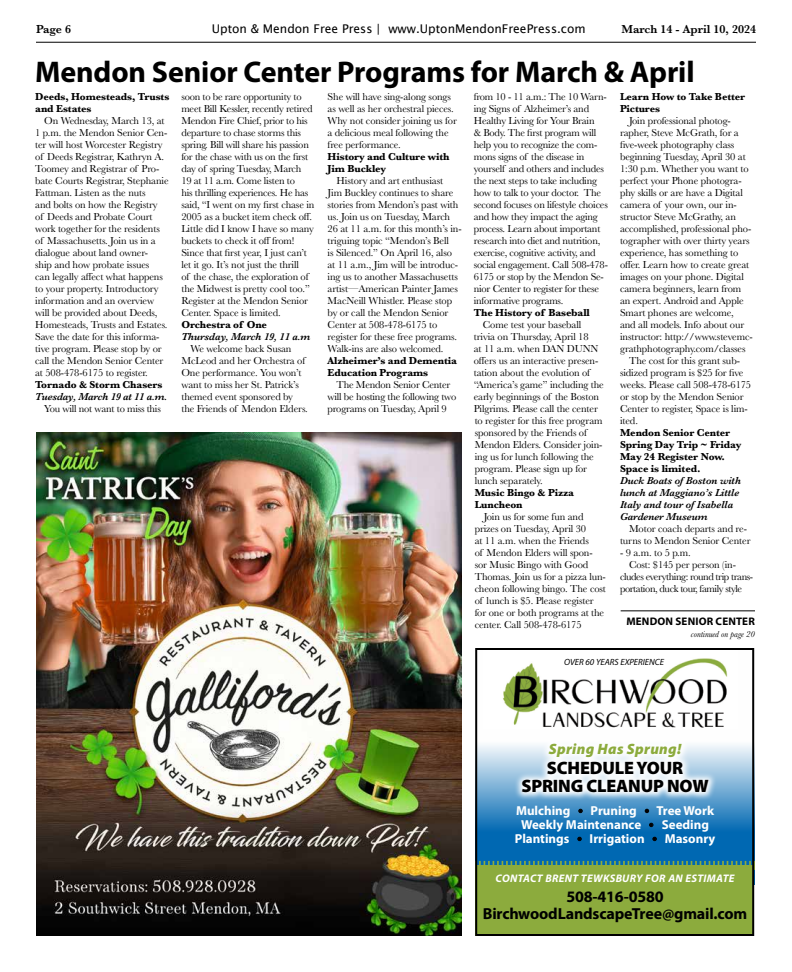
<style>
.page{position:relative;width:792px;height:972px;background:#fff}
.page>*{position:absolute;margin:0;border:0;box-sizing:border-box;transform-origin:0 0}
.t1{font:700 30px "Myriad Pro";letter-spacing:-.005em;color:#000}
.t2{font:900 18px/18px "Myriad Pro";letter-spacing:-.01em;color:#000;text-align:center}
.t3{font:700 16px/17px "Myriad Pro";letter-spacing:-.01em;color:#000;text-align:center}
.t4{font:italic 900 15px "Myriad Pro";letter-spacing:.02em;color:#8cab3d}
.t5{font:700 13px/14px "Myriad Pro";color:#fff;text-align:center}
.t6{font:12px "Lucida Grande";color:#000}
.t7{font:600 12px "Baskerville";color:#000}
.t8{font:italic 700 11px "Myriad Pro";letter-spacing:.03em;color:#fff}
.t9{font:700 11px "Myriad Pro";letter-spacing:.015em;color:#000}
.t10{font:10.5px/12px "Baskerville";letter-spacing:-.01em;color:#000}
.t11{font:700 10.5px/12px "Baskerville";letter-spacing:-.01em;color:#000}
.t12{font:italic 600 10.5px/12px "Baskerville";letter-spacing:-.01em;color:#000}
.t13{font:10.5px "Baskerville";letter-spacing:-.04em;color:#000}
.t14{font:italic 9px "Myriad Pro";color:#000}
.t15{font:italic 9px "Baskerville";letter-spacing:-.005em;color:#000}
.s1{font-weight:900;font-size:12px;color:#000}
</style>
<div class="page">
<hr style="left:621px;top:611px;width:134px;height:1px;background:#000">
<img style="left:37px;top:432px;width:424px;height:504px">
<svg style="left:478px;top:745px;width:273px;height:116px;background:#3285c0"></svg>
<img style="left:503px;top:658px;width:225px;height:70px">
<div style="left:478px;top:861px;width:277px;height:75px;background:#8cab3d"></div>
<div style="left:475px;top:648px;width:279px;height:288px;border:2px solid #000"></div>
<svg style="left:514px;top:745px;width:203px;height:56px"></svg>
<hr style="left:36px;top:42px;width:720px;height:1px;background:#000">
<p class="t7" style="left:36px;top:21px;width:37px">Page 6</p>
<p class="t6" style="left:212px;top:22px;width:375px">Upton &amp; Mendon Free Press | www.UptonMendonFreePress.com</p>
<p class="t7" style="left:621px;top:21px;width:136px">March 14 - April 10, 2024</p>
<h1 class="t1" style="left:35px;top:52px;width:661px">Mendon Senior Center Programs for March &amp; April</h1>
<p class="t11" style="left:35px;top:91px;width:136px">Deeds, Homesteads, Trusts and Estates</p>
<p class="t10" style="left:35px;top:115px;width:135px;text-indent:9px">On Wednesday, March 13, at<br>1 p.m. the Mendon Senior Cen&shy;ter will host Worcester Registry of Deeds Registrar, Kathryn A.<br>Toomey and Registrar of Pro&shy;bate Courts Registrar, Stephanie<br>Fattman. Listen as the nuts<br>and bolts on how the Registry<br>of Deeds and Probate Court work together for the residents of Massachusetts. Join us in a dialogue about land owner-<br>ship and how probate issues<br>can legally affect what happens to your property. Introductory information and an overview will be provided about Deeds,<br>Homesteads, Trusts and Estates.<br>Save the date for this informa&shy;tive program. Please stop by or call the Mendon Senior Center at 508-478-6175 to register.</p>
<p class="t11" style="left:35px;top:379px;width:129px">Tornado &amp; Storm Chasers</p>
<p class="t12" style="left:35px;top:391px;width:134px">Tuesday, March 19 at 11 a.m.</p>
<p class="t10" style="left:44px;top:403px;width:118px">You will not want to miss this</p>
<p class="t10" style="left:181px;top:91px;width:135px">soon to be rare opportunity to meet Bill Kessler, recently retired<br>Mendon Fire Chief, prior to his departure to chase storms this spring. Bill will share his passion for the chase with us on the first day of spring Tuesday, March<br>19 at 11 a.m. Come listen to<br>his thrilling experiences. He has said, “I went on my first chase in<br>2005 as a bucket item check off.<br>Little did I know I have so many buckets to check it off from!<br>Since that first year, I just can’t let it go. It’s not just the thrill<br>of the chase, the exploration of the Midwest is pretty cool too.”<br>Register at the Mendon Senior<br>Center. Space is limited.</p>
<p class="t11" style="left:181px;top:319px;width:87px">Orchestra of One</p>
<p class="t12" style="left:181px;top:331px;width:131px">Thursday, March 19, 11 a.m</p>
<p class="t10" style="left:181px;top:343px;width:128px;text-indent:9px">We welcome back Susan<br>McLeod and her Orchestra of<br>One performance. You won’t want to miss her St. Patrick’s themed event sponsored by the Friends of Mendon Elders.</p>
<p class="t10" style="left:474px;top:91px;width:136px">from 10 - 11 a.m.: The 10 Warn&shy;ing Signs of Alzheimer’s and<br>Healthy Living for Your Brain<br>&amp; Body. The first program will help you to recognize the com&shy;mons signs of the disease in yourself and others and includes the next steps to take including how to talk to your doctor. The second focuses on lifestyle choices and how they impact the aging process. Learn about important research into diet and nutrition, exercise, cognitive activity, and social engagement. Call 508-478-<br>6175 or stop by the Mendon Se&shy;nior Center to register for these informative programs.</p>
<p class="t11" style="left:474px;top:307px;width:118px">The History of Baseball</p>
<p class="t10" style="left:474px;top:319px;width:132px;text-indent:9px">Come test your baseball trivia on Thursday, April 18<br>at 11 a.m. when DAN DUNN offers us an interactive presen&shy;tation about the evolution of “America’s game” including the early beginnings of the Boston<br>Pilgrims. Please call the center to register for this free program sponsored by the Friends of<br>Mendon Elders. Consider join&shy;ing us for lunch following the program. Please sign up for lunch separately.</p>
<p class="t11" style="left:475px;top:487px;width:101px">Music Bingo &amp; Pizza<br>Luncheon</p>
<p class="t10" style="left:475px;top:511px;width:133px;text-indent:9px">Join us for some fun and prizes on Tuesday, April 30<br>at 11 a.m. when the Friends<br>of Mendon Elders will spon&shy;sor Music Bingo with Good<br>Thomas. Join us for a pizza lun&shy;cheon following bingo. The cost of lunch is $5. Please register for one or both programs at the center. Call 508-478-6175</p>
<p class="t10" style="left:328px;top:91px;width:131px">She will have sing-along songs as well as her orchestral pieces.<br>Why not consider joining us for a delicious meal following the free performance.</p>
<p class="t11" style="left:328px;top:151px;width:123px">History and Culture with<br>Jim Buckley</p>
<p class="t10" style="left:328px;top:175px;width:136px;text-indent:9px">History and art enthusiast<br>Jim Buckley continues to share stories from Mendon’s past with us. Join us on Tuesday, March<br>26 at 11 a.m. for this month’s in&shy;triguing topic “Mendon’s Bell<br>is Silenced.” On April 16, also at 11 a.m., Jim will be introduc&shy;ing us to another Massachusetts artist—American Painter James<br>MacNeill Whistler. Please stop by or call the Mendon Senior<br>Center at 508-478-6175 to register for these free programs.<br>Walk-ins are also welcomed.</p>
<p class="t11" style="left:328px;top:355px;width:131px">Alzheimer’s and Dementia<br>Education Programs</p>
<p class="t10" style="left:328px;top:379px;width:130px;text-indent:9px">The Mendon Senior Center will be hosting the following two programs on Tuesday, April 9</p>
<p class="t11" style="left:620px;top:91px;width:127px">Learn How to Take Better<br>Pictures</p>
<p class="t10" style="left:629px;top:115px;width:103px">Join professional photog-</p>
<p class="t10" style="left:620px;top:127px;width:120px">rapher, Steve McGrath, for a</p>
<p class="t10" style="left:620px;top:139px;width:116px">five-week photography class</p>
<p class="t10" style="left:620px;top:151px;width:127px">beginning Tuesday, April 30 at</p>
<p class="t10" style="left:620px;top:163px;width:130px">1:30 p.m. Whether you want to</p>
<p class="t10" style="left:620px;top:175px;width:123px">perfect your Phone photogra-</p>
<p class="t10" style="left:620px;top:187px;width:124px">phy skills or are have a Digital</p>
<p class="t10" style="left:620px;top:199px;width:118px">camera of your own, our in-</p>
<p class="t10" style="left:620px;top:211px;width:117px">structor Steve McGrathy, an</p>
<p class="t10" style="left:620px;top:223px;width:133px">accomplished, professional pho-</p>
<p class="t10" style="left:620px;top:235px;width:131px">tographer with over thirty years</p>
<p class="t10" style="left:620px;top:247px;width:120px">experience, has something to</p>
<p class="t10" style="left:620px;top:259px;width:131px">offer. Learn how to create great</p>
<p class="t10" style="left:620px;top:271px;width:125px">images on your phone. Digital</p>
<p class="t10" style="left:620px;top:283px;width:123px">camera beginners, learn from</p>
<p class="t10" style="left:620px;top:295px;width:125px">an expert. Android and Apple</p>
<p class="t10" style="left:620px;top:307px;width:115px">Smart phones are welcome,</p>
<p class="t10" style="left:620px;top:319px;width:126px">and all models. Info about our</p>
<p class="t10" style="left:620px;top:331px;width:134px">instructor: http://www.stevemc-</p>
<p class="t10" style="left:620px;top:343px;width:127px">grathphotography.com/classes</p>
<p class="t10" style="left:629px;top:355px;width:112px">The cost for this grant sub-</p>
<p class="t10" style="left:620px;top:367px;width:125px">sidized program is $25 for five</p>
<p class="t10" style="left:620px;top:379px;width:133px">weeks. Please call 508-478-6175</p>
<p class="t10" style="left:620px;top:391px;width:125px">or stop by the Mendon Senior</p>
<p class="t10" style="left:620px;top:403px;width:129px">Center to register, Space is lim-</p>
<p class="t10" style="left:620px;top:415px;width:19px">ited.</p>
<p class="t11" style="left:620px;top:427px;width:123px">Mendon Senior Center<br>Spring Day Trip ~ Friday<br>May 24 Register Now.<br>Space is limited.</p>
<p class="t12" style="left:620px;top:475px;width:123px">Duck Boats of Boston with lunch at Maggiano’s Little<br>Italy and tour of Isabella<br>Gardener Museum</p>
<p class="t10" style="left:620px;top:523px;width:132px;text-align:center">Motor coach departs and re&shy;turns to Mendon Senior Center</p>
<p class="t10" style="left:620px;top:547px;width:72px">- 9 a.m. to 5 p.m.</p>
<p class="t10" style="left:629px;top:559px;width:108px">Cost: $145 per person (in-</p>
<p class="t13" style="left:620px;top:570px;width:135px">cludes everything: round trip trans-</p>
<p class="t13" style="left:620px;top:582px;width:124px">portation, duck tour, family style</p>
<p class="t9" style="left:626px;top:614px;width:130px">MENDON SENIOR CENTER</p>
<p class="t15" style="left:691px;top:628px;width:66px">continued on page 20</p>
<p class="t14" style="left:564px;top:657px;width:102px">OVER 60 YEARS EXPERIENCE</p>
<h3 class="t4" style="left:549px;top:739px;width:134px">Spring Has Sprung!</h3>
<h2 class="t2" style="left:521px;top:759px;width:189px">SCHEDULE YOUR<br>SPRING CLEANUP NOW</h2>
<p class="t5" style="left:515px;top:803px;width:202px">Mulching <span class="s1">•</span> Pruning <span class="s1">•</span> Tree Work<br>Weekly Maintenance <span class="s1">•</span> Seeding<br>Plantings <span class="s1">•</span> Irrigation <span class="s1">•</span> Masonry</p>
<p class="t8" style="left:496px;top:872px;width:240px">CONTACT BRENT TEWKSBURY FOR AN ESTIMATE</p>
<h3 class="t3" style="left:483px;top:888px;width:266px">508-416-0580<br>BirchwoodLandscapeTree@gmail.com</h3>
</div>
